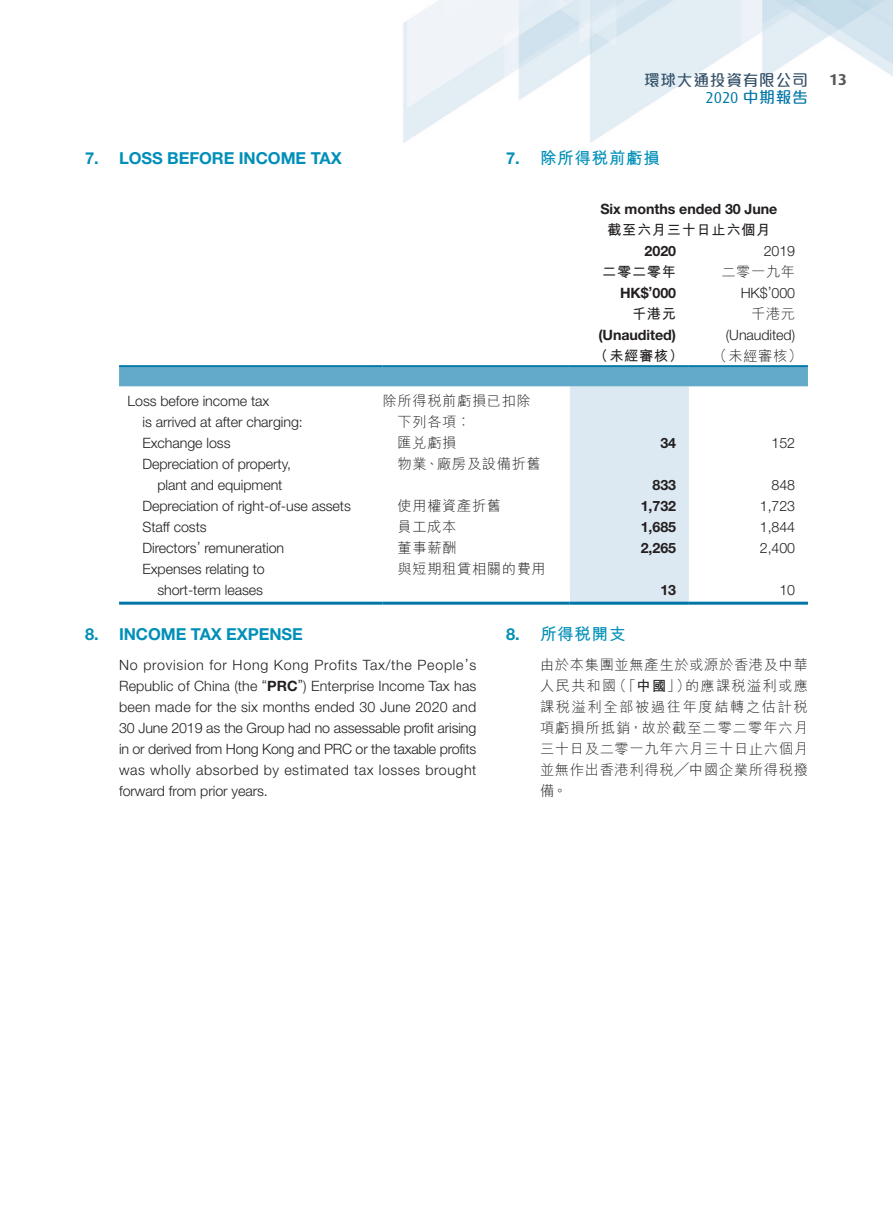
<style>
.page{position:relative;width:893px;height:1212px;background:#fff}
.page>*{position:absolute;margin:0;border:0;box-sizing:border-box;transform-origin:0 0}
.Heading_2{font:700 16.5px "Helvetica Neue LT Std";letter-spacing:-.005em;color:#008fb8}
.C_Heading_2{font:700 16.5px "M Hei HK";letter-spacing:.045em;color:#008fb8}
.t1{font:500 15.75px "M Elle HK";letter-spacing:.045em;color:#304e67}
.t2{font:15.75px "Dax";color:#0075a7}
.t3{font:700 15.75px "Dax";color:#57585a}
.Body_Text{font:300 14.25px/21px "Helvetica Neue LT Std";letter-spacing:-.005em;color:#231f20}
.C_Body_Text{font:300 14.25px/21px "M Hei HK";letter-spacing:.045em;color:#231f20;text-align:justify}
.Body_Text-2{font:300 14.25px/21px "M Hei HK";letter-spacing:.045em;color:#231f20}
.Body_Text-3{font:700 14.25px "Helvetica Neue LT Std";letter-spacing:-.005em;color:#231f20}
.Body_Text-4{font:700 14.25px "M Hei HK";letter-spacing:.045em;color:#231f20}
.s1{font-family:"M Elle HK";font-weight:500}
.s2{font-family:"Helvetica Neue LT Std"}
.s3{font-weight:700}
</style>
<div class="page">
<img style="left:403px;top:0;width:490px;height:143px">
<svg style="left:119px;top:367px;width:689px;height:235px"></svg>
<hr style="left:119px;top:365px;width:264px;height:2px;background:#0075a7">
<hr style="left:383px;top:365px;width:187px;height:2px;background:#0075a7">
<hr style="left:570px;top:365px;width:119px;height:2px;background:#0075a7">
<hr style="left:689px;top:365px;width:119px;height:2px;background:#0075a7">
<hr style="left:119px;top:602px;width:264px;height:3px;background:#0075a7">
<hr style="left:383px;top:602px;width:187px;height:3px;background:#0075a7">
<hr style="left:570px;top:602px;width:119px;height:3px;background:#0075a7">
<hr style="left:689px;top:602px;width:119px;height:3px;background:#0075a7">
<p class="Heading_2" style="left:85px;top:147px;width:258px">7. LOSS BEFORE INCOME TAX</p>
<p class="t1" style="left:644px;top:72px;width:165px">環球大通投資有限公司</p>
<p class="t2" style="left:706px;top:88px;width:104px">2020 <span class="s1">中期報告</span></p>
<p class="C_Heading_2" style="left:506px;top:146px;width:155px"><span class="s2">7.</span> 除所得稅前虧損</p>
<p class="Body_Text-3" style="left:600px;top:200px;width:179px">Six months ended 30 June</p>
<p class="Body_Text-4" style="left:607px;top:219px;width:165px">截至六月三十日止六個月</p>
<p class="Body_Text-3" style="left:645px;top:242px;width:33px">2020</p>
<p class="Body_Text" style="left:764px;top:240px;width:33px">2019</p>
<p class="Body_Text-4" style="left:602px;top:261px;width:75px">二零二零年</p>
<p class="Body_Text-2" style="left:721px;top:261px;width:75px">二零一九年</p>
<p class="Body_Text-3" style="left:620px;top:284px;width:58px">HK$’000</p>
<p class="Body_Text" style="left:741px;top:282px;width:56px">HK$’000</p>
<p class="Body_Text-4" style="left:632px;top:303px;width:46px">千港元</p>
<p class="Body_Text-2" style="left:751px;top:303px;width:46px">千港元</p>
<p class="Body_Text-3" style="left:598px;top:326px;width:79px">(Unaudited)</p>
<p class="Body_Text" style="left:726px;top:324px;width:71px">(Unaudited)</p>
<p class="Body_Text-4" style="left:594px;top:345px;width:91px">（未經審核）</p>
<p class="Body_Text-2" style="left:713px;top:345px;width:91px">（未經審核）</p>
<p class="Body_Text" style="left:142px;top:390px;width:162px;text-indent:-15px">Loss before income tax<br>is arrived at after charging:</p>
<p class="Body_Text-2" style="left:398px;top:390px;width:135px;text-indent:-15px">除所得稅前虧損已扣除下列各項︰</p>
<p class="Body_Text" style="left:142px;top:432px;width:90px">Exchange loss</p>
<p class="Body_Text-2" style="left:398px;top:432px;width:60px">匯兌虧損</p>
<p class="Body_Text-3" style="left:660px;top:434px;width:17px">34</p>
<p class="Body_Text" style="left:771px;top:432px;width:25px">152</p>
<p class="Body_Text" style="left:142px;top:453px;width:150px;text-align:center">Depreciation of property, plant and equipment</p>
<p class="Body_Text-2" style="left:398px;top:453px;width:145px">物業、廠房及設備折舊</p>
<p class="Body_Text-3" style="left:652px;top:476px;width:25px">833</p>
<p class="Body_Text" style="left:771px;top:474px;width:25px">848</p>
<p class="Body_Text" style="left:142px;top:495px;width:210px">Depreciation of right-of-use assets</p>
<p class="Body_Text-2" style="left:398px;top:495px;width:105px">使用權資產折舊</p>
<p class="Body_Text-3" style="left:641px;top:497px;width:37px">1,732</p>
<p class="Body_Text" style="left:760px;top:495px;width:37px">1,723</p>
<p class="Body_Text" style="left:142px;top:516px;width:66px">Staff costs</p>
<p class="Body_Text-2" style="left:398px;top:516px;width:60px">員工成本</p>
<p class="Body_Text-3" style="left:641px;top:518px;width:37px">1,685</p>
<p class="Body_Text" style="left:760px;top:516px;width:37px">1,844</p>
<p class="Body_Text" style="left:142px;top:537px;width:143px">Directors’ remuneration</p>
<p class="Body_Text-2" style="left:398px;top:537px;width:60px">董事薪酬</p>
<p class="Body_Text-3" style="left:641px;top:539px;width:37px">2,265</p>
<p class="Body_Text" style="left:760px;top:537px;width:37px">2,400</p>
<p class="Body_Text" style="left:142px;top:558px;width:124px;text-align:right">Expenses relating to short-term leases</p>
<p class="Body_Text-2" style="left:398px;top:558px;width:150px">與短期租賃相關的費用</p>
<p class="Body_Text-3" style="left:660px;top:581px;width:17px">13</p>
<p class="Body_Text" style="left:779px;top:579px;width:17px">10</p>
<p class="Heading_2" style="left:85px;top:624px;width:219px">8. INCOME TAX EXPENSE</p>
<p class="Body_Text" style="left:119px;top:654px;width:359px;text-align:justify">No provision for Hong Kong Profits Tax/the People’s Republic of China (the “<span class="s3">PRC</span>”) Enterprise Income Tax has been made for the six months ended 30 June 2020 and 30 June 2019 as the Group had no assessable profit arising in or derived from Hong Kong and PRC or the taxable profits was wholly absorbed by estimated tax losses brought forward from prior years.</p>
<p class="C_Heading_2" style="left:506px;top:622px;width:121px"><span class="s2">8.</span> 所得稅開支</p>
<p class="C_Body_Text" style="left:540px;top:654px;width:269px">由於本集團並無產生於或源於香港及中華人民共和國（「<span class="s3">中國</span>」）的應課稅溢利或應課稅溢利全部被過往年度結轉之估計稅項虧損所抵銷，故於截至二零二零年六月三十日及二零一九年六月三十日止六個月並無作出香港利得稅╱中國企業所得稅撥備。</p>
<p class="t3" style="left:829px;top:71px;width:19px">13</p>
</div>
